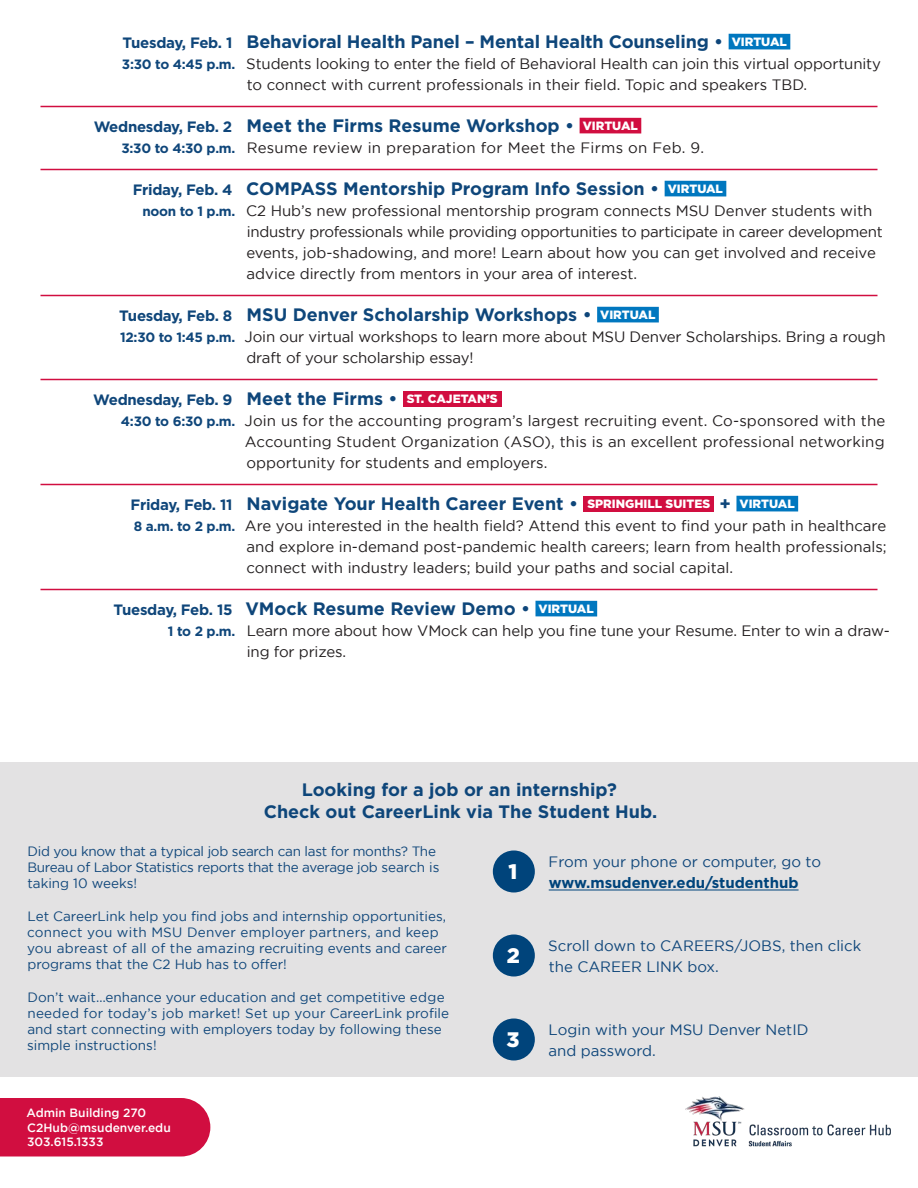
<style>
.page{position:relative;width:918px;height:1188px;background:#fff}
.page>*{position:absolute;margin:0;border:0;box-sizing:border-box;transform-origin:0 0}
.t1{font:900 21px "Gotham";color:#fff}
.t2{font:700 18px "Gotham";color:#0e467a}
.t3{font:15px/21px "Gotham";letter-spacing:-.01em;color:#231f20}
.t4{font:15px/21px "Gotham";color:#0f467a}
.t5{font:700 15px "Gotham";letter-spacing:-.02em;color:#0f467a}
.t6{font:15px "Gotham";letter-spacing:.02em;color:#231f20}
.t7{font:700 15px "Gotham";color:#00447b}
.t8{font:13.5px/16.2px "Gotham";color:#0f467a}
.t9{font:13.5px/16.2px "Gotham";letter-spacing:-.02em;color:#0f467a}
.t10{font:700 13.5px "Gotham";letter-spacing:-.02em;color:#0f467a}
.t11{font:900 12px "Gotham";color:#fff}
.t12{font:500 12px/14.4px "Gotham";color:#fff}
</style>
<div class="page">
<div style="left:0;top:1098px;width:210px;height:58px;background:#d10e40"></div>
<img style="left:685px;top:1096px;width:206px;height:51px">
<div style="left:729px;top:34px;width:61px;height:15px;background:#0077bf"></div>
<div style="left:580px;top:118px;width:61px;height:15px;background:#d10e40"></div>
<div style="left:665px;top:181px;width:61px;height:15px;background:#0077bf"></div>
<div style="left:597px;top:307px;width:62px;height:15px;background:#0077bf"></div>
<div style="left:403px;top:391px;width:98px;height:15px;background:#d10e40"></div>
<div style="left:583px;top:496px;width:131px;height:16px;background:#d10e40"></div>
<div style="left:736px;top:496px;width:62px;height:16px;background:#0077bf"></div>
<div style="left:536px;top:601px;width:61px;height:16px;background:#0077bf"></div>
<div style="left:0;top:762px;width:918px;height:315px;background:#e3e2e3"></div>
<hr style="left:549px;top:890px;width:250px;height:1px;background:#00447b">
<div style="left:493px;top:850px;width:42px;height:42px;background:#00447b;border-radius:50%"></div>
<div style="left:493px;top:934px;width:42px;height:42px;background:#00447b;border-radius:50%"></div>
<div style="left:493px;top:1018px;width:42px;height:42px;background:#00447b;border-radius:50%"></div>
<hr style="left:40px;top:106px;width:838px;height:1px;background:#d10e40">
<hr style="left:40px;top:169px;width:838px;height:1px;background:#d10e40">
<hr style="left:40px;top:295px;width:838px;height:1px;background:#d10e40">
<hr style="left:40px;top:379px;width:838px;height:1px;background:#d10e40">
<hr style="left:40px;top:484px;width:838px;height:1px;background:#d10e40">
<hr style="left:40px;top:589px;width:838px;height:1px;background:#d10e40">
<p class="t5" style="left:123px;top:34px;width:111px">Tuesday, Feb. 1</p>
<p class="t10" style="left:122px;top:56px;width:115px">3:30 to 4:45 p.m.</p>
<p class="t5" style="left:94px;top:118px;width:140px">Wednesday, Feb. 2</p>
<p class="t10" style="left:121px;top:140px;width:115px">3:30 to 4:30 p.m.</p>
<p class="t5" style="left:133px;top:181px;width:101px">Friday, Feb. 4</p>
<p class="t10" style="left:142px;top:203px;width:94px">noon to 1 p.m.</p>
<p class="t5" style="left:119px;top:307px;width:115px">Tuesday, Feb. 8</p>
<p class="t10" style="left:120px;top:329px;width:117px">12:30 to 1:45 p.m.</p>
<p class="t5" style="left:93px;top:391px;width:141px">Wednesday, Feb. 9</p>
<p class="t10" style="left:121px;top:413px;width:116px">4:30 to 6:30 p.m.</p>
<p class="t5" style="left:131px;top:496px;width:103px">Friday, Feb. 11</p>
<p class="t10" style="left:134px;top:518px;width:103px">8 a.m. to 2 p.m.</p>
<p class="t5" style="left:113px;top:601px;width:121px">Tuesday, Feb. 15</p>
<p class="t10" style="left:168px;top:623px;width:69px">1 to 2 p.m.</p>
<p class="t2" style="left:247px;top:31px;width:478px">Behavioral Health Panel – Mental Health Counseling •</p>
<p class="t11" style="left:732px;top:35px;width:57px">VIRTUAL</p>
<p class="t3" style="left:246px;top:53px;width:636px">Students looking to enter the field of Behavioral Health can join this virtual opportunity to connect with current professionals in their field. Topic and speakers TBD.</p>
<p class="t2" style="left:247px;top:115px;width:329px">Meet the Firms Resume Workshop •</p>
<p class="t11" style="left:583px;top:119px;width:57px">VIRTUAL</p>
<p class="t6" style="left:247px;top:139px;width:459px">Resume review in preparation for Meet the Firms on Feb. 9.</p>
<p class="t2" style="left:246px;top:178px;width:415px">COMPASS Mentorship Program Info Session •</p>
<p class="t11" style="left:668px;top:182px;width:57px">VIRTUAL</p>
<p class="t3" style="left:246px;top:200px;width:638px">C2 Hub’s new professional mentorship program connects MSU Denver students with industry professionals while providing opportunities to participate in career development events, job-shadowing, and more! Learn about how you can get involved and receive advice directly from mentors in your area of interest.</p>
<p class="t2" style="left:247px;top:304px;width:347px">MSU Denver Scholarship Workshops •</p>
<p class="t11" style="left:600px;top:308px;width:57px">VIRTUAL</p>
<p class="t3" style="left:245px;top:326px;width:643px">Join our virtual workshops to learn more about MSU Denver Scholarships. Bring a rough draft of your scholarship essay!</p>
<p class="t2" style="left:247px;top:388px;width:152px">Meet the Firms •</p>
<p class="t11" style="left:407px;top:392px;width:93px">ST. CAJETAN’S</p>
<p class="t3" style="left:245px;top:410px;width:642px;text-align:justify">Join us for the accounting program’s largest recruiting event. Co-sponsored with the Accounting Student Organization (ASO), this is an excellent professional networking opportunity for students and employers.</p>
<p class="t2" style="left:247px;top:493px;width:333px">Navigate Your Health Career Event •</p>
<p class="t11" style="left:587px;top:497px;width:124px">SPRINGHILL SUITES</p>
<p class="t2" style="left:720px;top:493px;width:13px">+</p>
<p class="t11" style="left:740px;top:497px;width:57px">VIRTUAL</p>
<p class="t3" style="left:245px;top:515px;width:643px;text-align:justify">Are you interested in the health field? Attend this event to find your path in healthcare and explore in-demand post-pandemic health careers; learn from health professionals; connect with industry leaders; build your paths and social capital.</p>
<p class="t2" style="left:245px;top:598px;width:286px">VMock Resume Review Demo •</p>
<p class="t11" style="left:539px;top:602px;width:57px">VIRTUAL</p>
<p class="t3" style="left:247px;top:620px;width:645px">Learn more about how VMock can help you fine tune your Resume. Enter to win a draw&shy;ing for prizes.</p>
<p class="t2" style="left:302px;top:779px;width:317px">Looking for a job or an internship?</p>
<p class="t2" style="left:264px;top:801px;width:395px">Check out CareerLink via The Student Hub.</p>
<p class="t9" style="left:27px;top:843px;width:414px">Did you know that a typical job search can last for months? The<br>Bureau of Labor Statistics reports that the average job search is taking 10 weeks!</p>
<p class="t8" style="left:27px;top:908px;width:421px">Let CareerLink help you find jobs and internship opportunities, connect you with MSU Denver employer partners, and keep you abreast of all of the amazing recruiting events and career programs that the C2 Hub has to offer!</p>
<p class="t8" style="left:27px;top:989px;width:423px">Don’t wait…enhance your education and get competitive edge needed for today’s job market! Set up your CareerLink profile and start connecting with employers today by following these simple instructions!</p>
<p class="t12" style="left:27px;top:1106px;width:146px">Admin Building 270<br>C2Hub@msudenver.edu<br>303.615.1333</p>
<p class="t1" style="left:509px;top:860px;width:10px">1</p>
<p class="t1" style="left:507px;top:944px;width:15px">2</p>
<p class="t1" style="left:507px;top:1028px;width:15px">3</p>
<p class="t4" style="left:549px;top:851px;width:274px">From your phone or computer, go to</p>
<p class="t7" style="left:549px;top:874px;width:251px">www.msudenver.edu/studenthub</p>
<p class="t4" style="left:548px;top:935px;width:315px">Scroll down to CAREERS/JOBS, then click the CAREER LINK box.</p>
<p class="t4" style="left:549px;top:1019px;width:261px">Login with your MSU Denver NetID</p>
<p class="t4" style="left:549px;top:1040px;width:109px">and password.</p>
</div>
